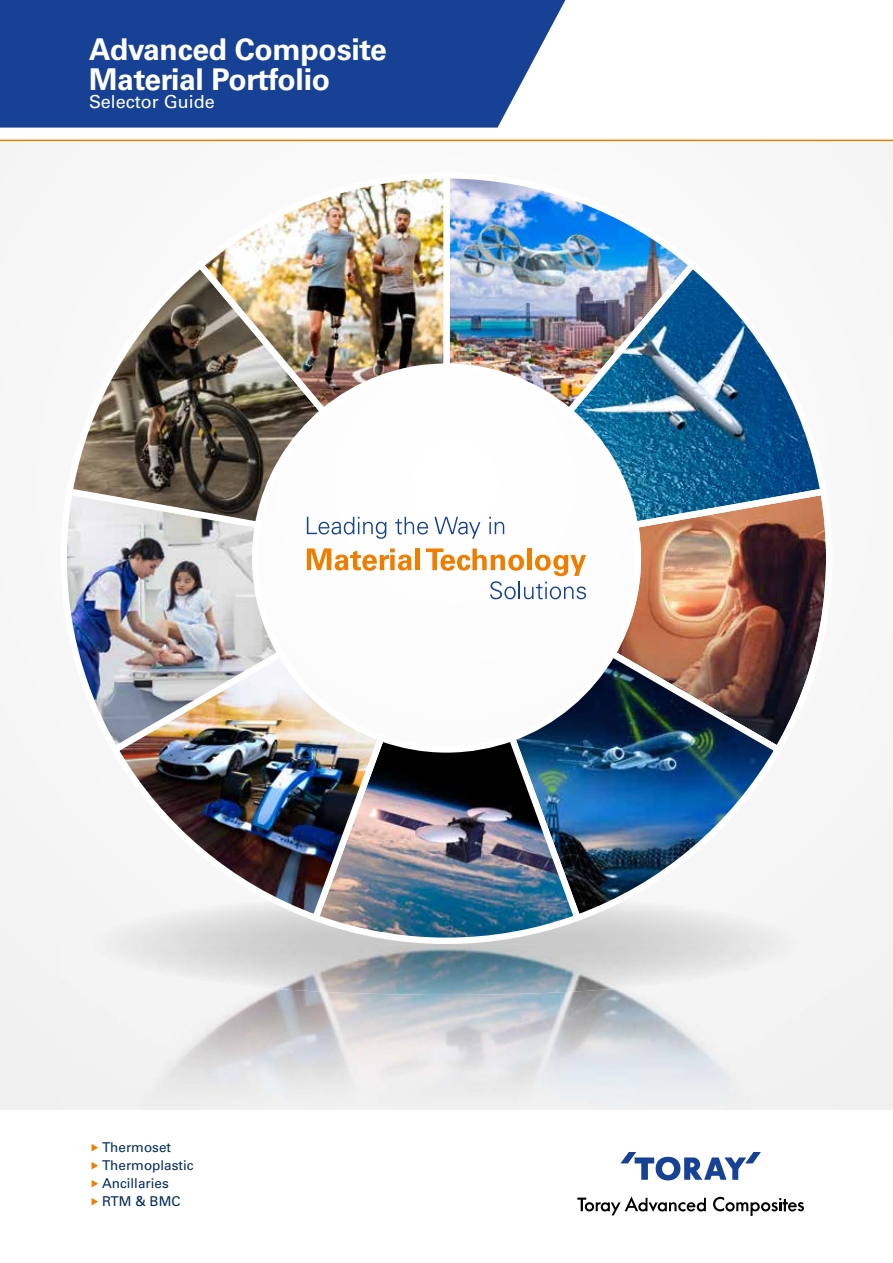
<style>
.page{position:relative;width:893px;height:1263px;background:#fff}
.page>*{position:absolute;margin:0;border:0;box-sizing:border-box;transform-origin:0 0}
.t1{font:700 30px/30px "Univers LT Pro 65";letter-spacing:-.01em;color:#fff}
.t2{font:18px "Univers LT Pro 55 Roman";color:#fff}
.t3{font:13.5px/18px "Univers LT Pro 55 Roman";color:#052c5a}
</style>
<div class="page">
<div style="left:0;top:0;width:565px;height:128px;background:#164194"></div>
<svg style="left:620px;top:1152px;width:141px;height:28px"></svg>
<svg style="left:577px;top:1196px;width:129px;height:19px"></svg>
<svg style="left:713px;top:1197px;width:91px;height:19px"></svg>
<hr style="left:0;top:140px;width:893px;height:1px;background:#ef7d00">
<img style="left:453px;top:169px;width:248px;height:232px">
<img style="left:560px;top:256px;width:271px;height:232px">
<img style="left:620px;top:488px;width:212px;height:266px">
<img style="left:504px;top:645px;width:283px;height:281px">
<img style="left:307px;top:730px;width:279px;height:214px">
<img style="left:106px;top:646px;width:283px;height:280px">
<img style="left:57px;top:484px;width:232px;height:274px">
<svg style="left:62px;top:256px;width:248px;height:276px"></svg>
<img style="left:192px;top:169px;width:261px;height:251px">
<svg style="left:307px;top:517px;width:79px;height:22px"></svg>
<svg style="left:395px;top:517px;width:33px;height:17px"></svg>
<svg style="left:434px;top:517px;width:46px;height:22px"></svg>
<svg style="left:489px;top:517px;width:15px;height:17px"></svg>
<svg style="left:307px;top:548px;width:105px;height:23px"></svg>
<div style="left:415px;top:548px;width:5px;height:22px;background:#ef7d00"></div>
<svg style="left:426px;top:548px;width:160px;height:51px"></svg>
<img style="left:266px;top:995px;width:361px;height:115px">
<img style="left:89px;top:944px;width:715px;height:51px">
<h1 class="t1" style="left:89px;top:33px;width:299px">Advanced Composite<br>Material Portfolio</h1>
<h2 class="t2" style="left:89px;top:89px;width:127px">Selector Guide</h2>
<p class="t3" style="left:102px;top:1138px;width:93px">Thermoset<br>Thermoplastic<br>Ancillaries<br>RTM &amp; BMC</p>
</div>
